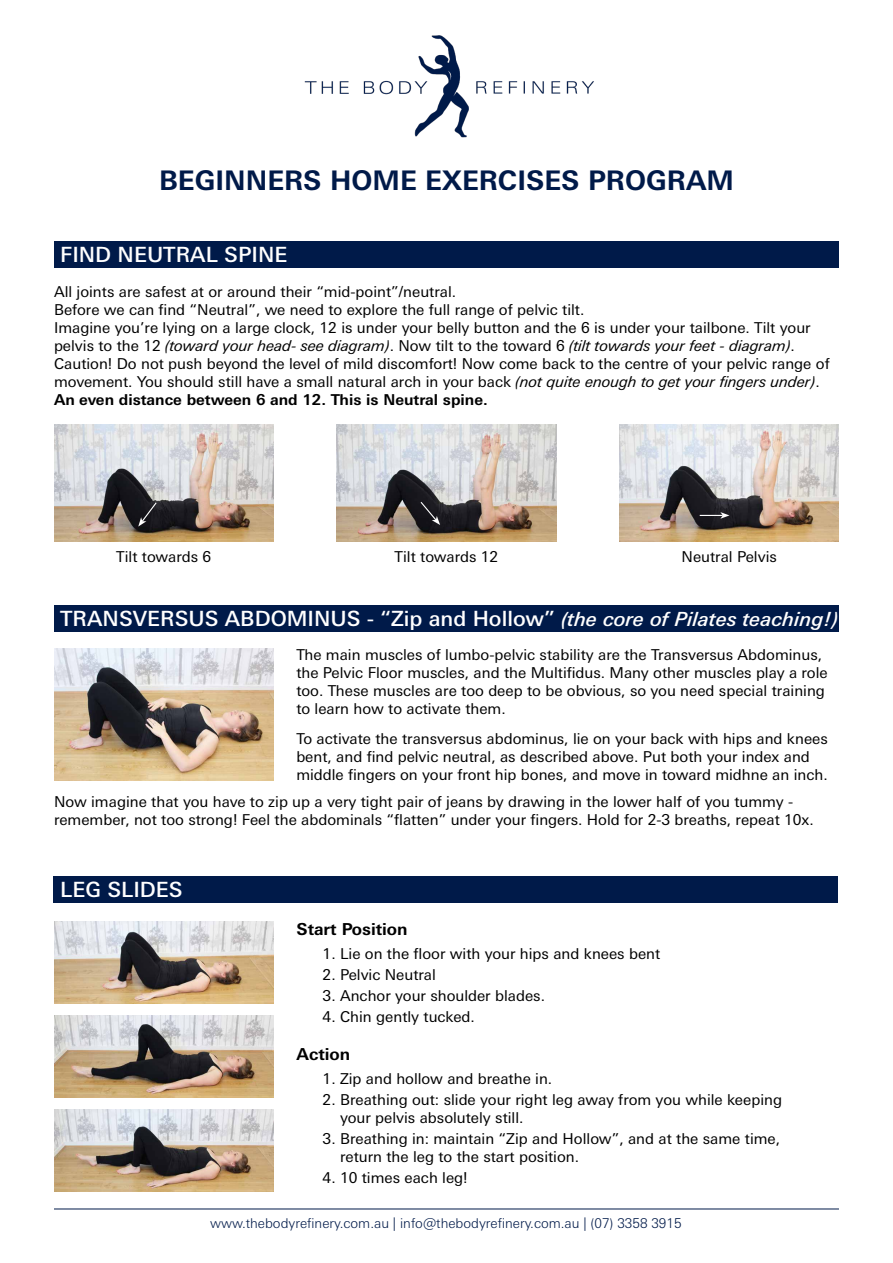
<style>
.page{position:relative;width:893px;height:1263px;background:#fff}
.page>*{position:absolute;margin:0;border:0;box-sizing:border-box;transform-origin:0 0}
.t1{font:700 27px "LT Univers";color:#001a49}
.t2{font:500 21px "LT Univers";color:#fff}
.t3{font:700 16.5px "LT Univers";color:#000}
.t4{font:15px/18px "LT Univers";color:#000}
.t5{font:300 13.5px "LT Univers";color:#001a49}
.s1{font-style:italic}
.s2{font-weight:700}
.s3{font-style:italic;font-size:19.5px}
</style>
<div class="page">
<hr style="left:54px;top:1208px;width:785px;height:1px;background:#001a49">
<div style="left:54px;top:876px;width:784px;height:27px;background:#001a49"></div>
<div style="left:54px;top:604px;width:784px;height:27px;background:#001a49"></div>
<div style="left:55px;top:241px;width:784px;height:26px;background:#001a49"></div>
<img style="left:304px;top:35px;width:290px;height:102px">
<img style="left:54px;top:425px;width:220px;height:116px">
<img style="left:337px;top:425px;width:219px;height:116px">
<img style="left:619px;top:425px;width:220px;height:116px">
<img style="left:54px;top:649px;width:220px;height:131px">
<img style="left:54px;top:921px;width:220px;height:83px">
<img style="left:54px;top:1015px;width:220px;height:83px">
<img style="left:54px;top:1109px;width:220px;height:83px">
<svg style="left:700px;top:512px;width:29px;height:7px"></svg>
<svg style="left:419px;top:501px;width:21px;height:24px"></svg>
<svg style="left:138px;top:501px;width:20px;height:25px"></svg>
<h1 class="t1" style="left:159px;top:164px;width:576px">BEGINNERS HOME EXERCISES PROGRAM</h1>
<h2 class="t2" style="left:60px;top:242px;width:229px">FIND NEUTRAL SPINE</h2>
<p class="t4" style="left:54px;top:282px;width:777px">All joints are safest at or around their “mid-point”/neutral.<br>Before we can find “Neutral”, we need to explore the full range of pelvic tilt.<br>Imagine you’re lying on a large clock, 12 is under your belly button and the 6 is under your tailbone. Tilt your pelvis to the 12 <span class="s1">(toward your head- see diagram)</span>. Now tilt to the toward 6 <span class="s1">(tilt towards your feet - diagram)</span>.<br>Caution! Do not push beyond the level of mild discomfort! Now come back to the centre of your pelvic range of movement. You should still have a small natural arch in your back <span class="s1">(not quite enough to get your fingers under)</span>.<br><span class="s2">An even distance between 6 and 12. This is Neutral spine.</span></p>
<p class="t4" style="left:116px;top:548px;width:97px">Tilt towards 6</p>
<p class="t4" style="left:395px;top:548px;width:105px">Tilt towards 12</p>
<p class="t4" style="left:681px;top:548px;width:97px">Neutral Pelvis</p>
<h2 class="t2" style="left:60px;top:606px;width:779px">TRANSVERSUS ABDOMINUS - “Zip and Hollow” <span class="s3">(the core of Pilates teaching!)</span></h2>
<p class="t4" style="left:296px;top:645px;width:533px">The main muscles of lumbo-pelvic stability are the Transversus Abdominus, the Pelvic Floor muscles, and the Multifidus. Many other muscles play a role too. These muscles are too deep to be obvious, so you need special training to learn how to activate them.</p>
<p class="t4" style="left:296px;top:730px;width:533px">To activate the transversus abdominus, lie on your back with hips and knees bent, and find pelvic neutral, as described above. Put both your index and middle fingers on your front hip bones, and move in toward midhne an inch.</p>
<p class="t4" style="left:54px;top:793px;width:761px">Now imagine that you have to zip up a very tight pair of jeans by drawing in the lower half of you tummy - remember, not too strong! Feel the abdominals “flatten” under your fingers. Hold for 2-3 breaths, repeat 10x.</p>
<h2 class="t2" style="left:60px;top:877px;width:124px">LEG SLIDES</h2>
<p class="t3" style="left:297px;top:919px;width:113px">Start Position</p>
<p class="t4" style="left:323px;top:945px;width:339px">1. Lie on the floor with your hips and knees bent</p>
<p class="t4" style="left:323px;top:966px;width:115px">2. Pelvic Neutral</p>
<p class="t4" style="left:323px;top:987px;width:224px">3. Anchor your shoulder blades.</p>
<p class="t4" style="left:323px;top:1008px;width:154px">4. Chin gently tucked.</p>
<p class="t3" style="left:297px;top:1044px;width:55px">Action</p>
<p class="t4" style="left:323px;top:1070px;width:231px">1. Zip and hollow and breathe in.</p>
<p class="t4" style="left:340px;top:1091px;width:443px;text-indent:-17px">2. Breathing out: slide your right leg away from you while keeping your pelvis absolutely still.</p>
<p class="t4" style="left:340px;top:1130px;width:442px;text-indent:-17px">3. Breathing in: maintain “Zip and Hollow”, and at the same time, return the leg to the start position.</p>
<p class="t4" style="left:323px;top:1169px;width:147px">4. 10 times each leg!</p>
<p class="t5" style="left:210px;top:1215px;width:473px">www.thebodyrefinery.com.au | info@thebodyrefinery.com.au | (07) 3358 3915</p>
</div>
